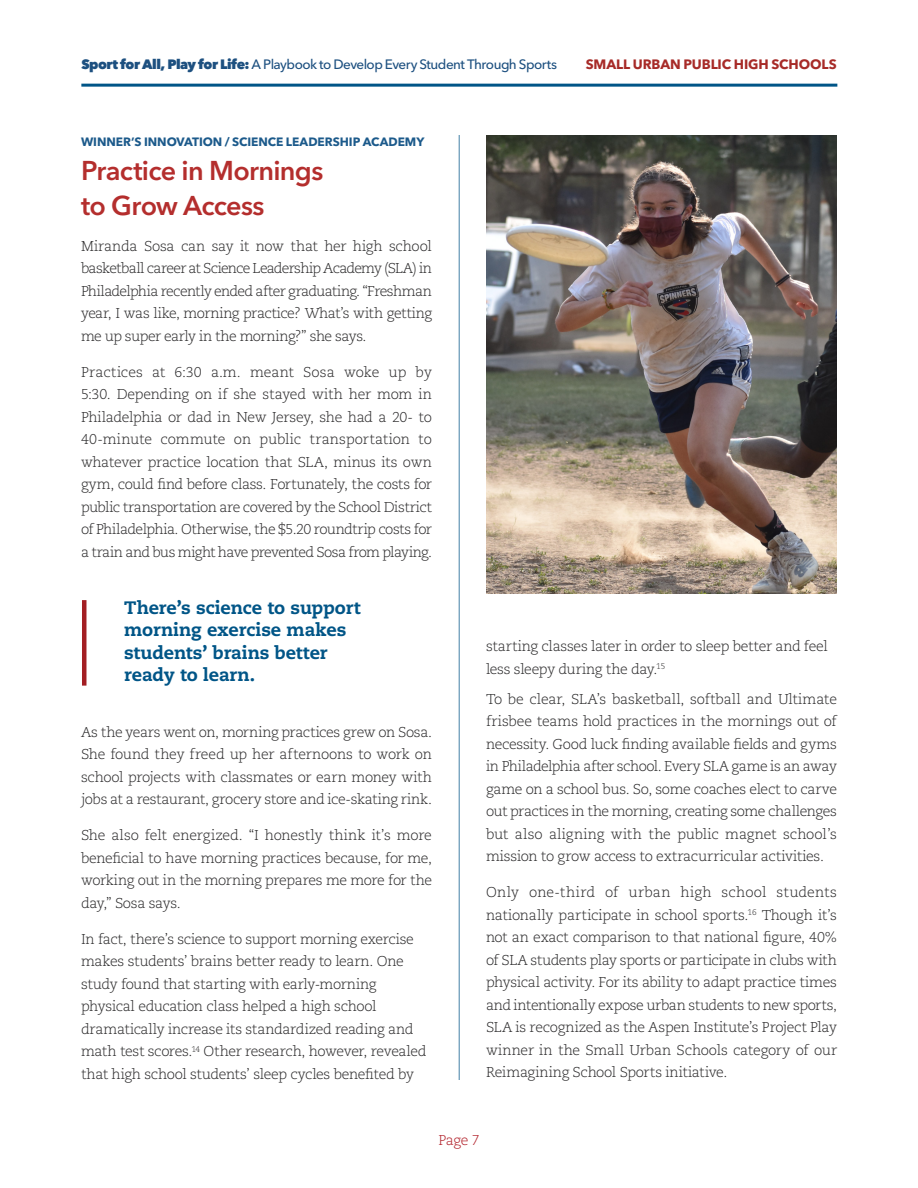
<style>
.page{position:relative;width:918px;height:1188px;background:#fff}
.page>*{position:absolute;margin:0;border:0;box-sizing:border-box;transform-origin:0 0}
.t1{font:600 27px/34.5px "Avenir Next LT Pro";letter-spacing:-.025em;color:#b42e2d}
.t2{font:800 18px/22.5px "Caecilia LT Pro 85";letter-spacing:-.005em;color:#005587}
.t3{font:300 14.25px/22.5px "Caecilia LT Std";letter-spacing:-.025em;color:#292829;text-align:justify}
.t4{font:300 14.25px "Caecilia LT Std";color:#b11f28}
.t5{font:500 13.5px "Avenir Next LT Pro";letter-spacing:-.04em;color:#1d5080}
.t6{font:700 13.5px "Avenir Next LT Pro";letter-spacing:-.01em;color:#a72b28}
.t7{font:700 12px "Avenir Next LT Pro";letter-spacing:-.005em;color:#1c5a8b}
.s1{font-weight:800}
</style>
<div class="page">
<hr style="left:459px;top:135px;width:1px;height:945px;background:#005587">
<hr style="left:81px;top:84px;width:756px;height:3px;background:#005587">
<hr style="left:82px;top:600px;width:4px;height:86px;background:#a31e23">
<img style="left:486px;top:135px;width:351px;height:459px">
<p class="t5" style="left:81px;top:56px;width:477px"><span class="s1">Sport for All, Play for Life:</span> A Playbook to Develop Every Student Through Sports</p>
<p class="t6" style="left:586px;top:56px;width:252px">SMALL URBAN PUBLIC HIGH SCHOOLS</p>
<p class="t7" style="left:81px;top:134px;width:345px">WINNER’S INNOVATION / SCIENCE LEADERSHIP ACADEMY</p>
<h1 class="t1" style="left:81px;top:154px;width:244px">Practice in Mornings to Grow Access</h1>
<p class="t3" style="left:81px;top:235px;width:353px">Miranda Sosa can say it now that her high school basketball career at Science Leadership Academy (SLA) in Philadelphia recently ended after graduating. “Freshman year, I was like, morning practice? What’s with getting me up super early in the morning?” she says.</p>
<p class="t3" style="left:81px;top:361px;width:353px">Practices at 6:30 a.m. meant Sosa woke up by 5:30. Depending on if she stayed with her mom in Philadelphia or dad in New Jersey, she had a 20- to 40-minute commute on public transportation to whatever practice location that SLA, minus its own gym, could find before class. Fortunately, the costs for public transportation are covered by the School District of Philadelphia. Otherwise, the $5.20 roundtrip costs for a train and bus might have prevented Sosa from playing.</p>
<p class="t2" style="left:124px;top:596px;width:238px">There’s science to support morning exercise makes students’ brains better ready to learn.</p>
<p class="t3" style="left:81px;top:721px;width:353px">As the years went on, morning practices grew on Sosa.<br>She found they freed up her afternoons to work on school projects with classmates or earn money with jobs at a restaurant, grocery store and ice-skating rink.</p>
<p class="t3" style="left:81px;top:825px;width:353px">She also felt energized. “I honestly think it’s more beneficial to have morning practices because, for me, working out in the morning prepares me more for the day,” Sosa says.</p>
<p class="t3" style="left:81px;top:928px;width:347px;text-align:left">In fact, there’s science to support morning exercise makes students’ brains better ready to learn. One study found that starting with early-morning physical education class helped a high school dramatically increase its standardized reading and math test scores.<sup>14</sup> Other research, however, revealed that high school students’ sleep cycles benefited by</p>
<p class="t3" style="left:486px;top:636px;width:343px">starting classes later in order to sleep better and feel less sleepy during the day.<sup>15</sup></p>
<p class="t3" style="left:486px;top:688px;width:353px">To be clear, SLA’s basketball, softball and Ultimate frisbee teams hold practices in the mornings out of necessity. Good luck finding available fields and gyms in Philadelphia after school. Every SLA game is an away game on a school bus. So, some coaches elect to carve out practices in the morning, creating some challenges but also aligning with the public magnet school’s mission to grow access to extracurricular activities.</p>
<p class="t3" style="left:486px;top:882px;width:353px">Only one-third of urban high school students nationally participate in school sports.<sup>16</sup> Though it’s not an exact comparison to that national figure, 40% of SLA students play sports or participate in clubs with physical activity. For its ability to adapt practice times and intentionally expose urban students to new sports, SLA is recognized as the Aspen Institute’s Project Play winner in the Small Urban Schools category of our Reimagining School Sports initiative.</p>
<p class="t4" style="left:438px;top:1132px;width:43px">Page 7</p>
</div>
